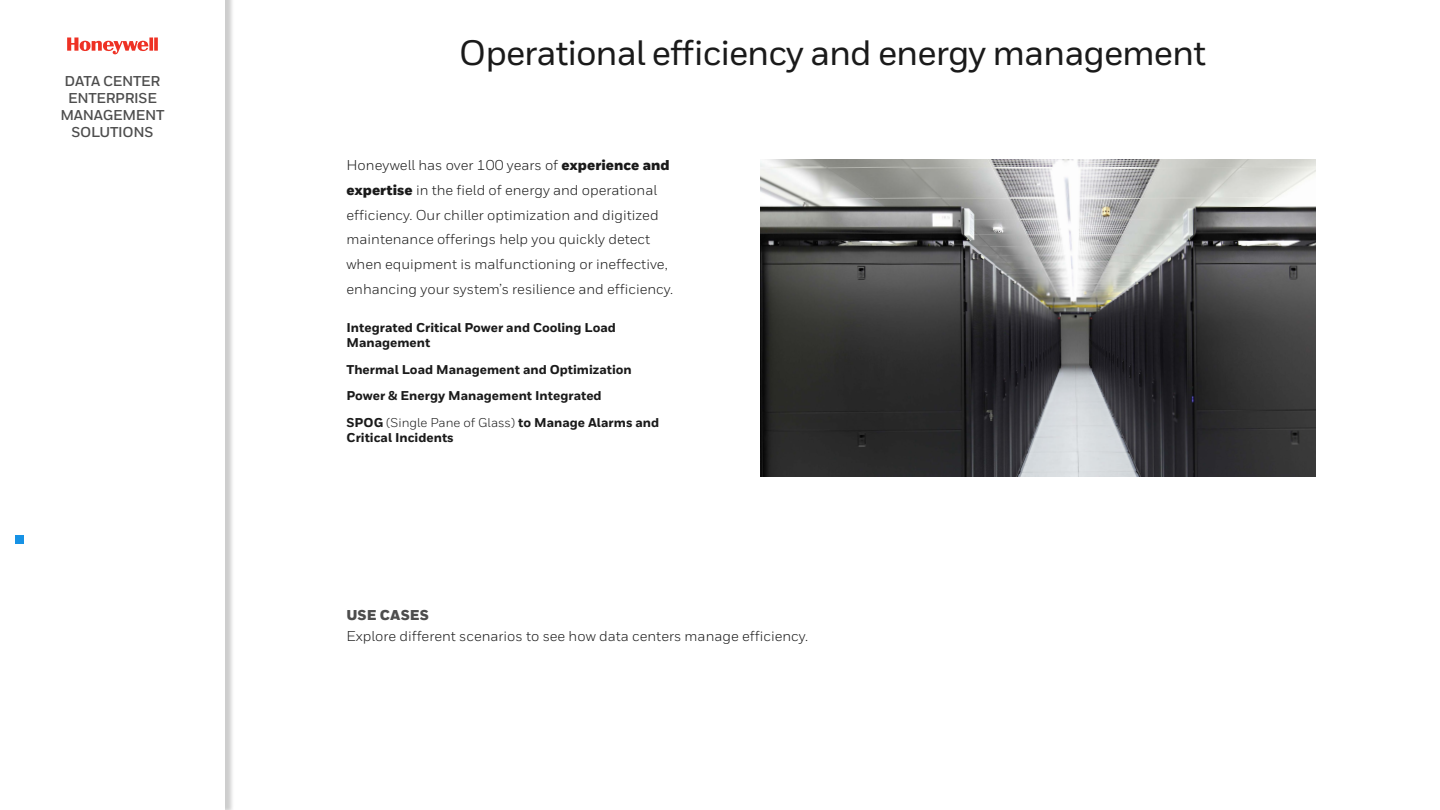
<style>
.page{position:relative;width:1440px;height:810px;background:#fff}
.page>*{position:absolute;margin:0;border:0;box-sizing:border-box;transform-origin:0 0}
.t1{font:500 35.25px "Honeywell Sans";letter-spacing:-.03em;color:#1a1a1a}
.t2{font:14.25px/24.8px "Honeywell Sans";color:#1a1a1a}
.t3{font:700 14.25px/17.1px "Honeywell Sans";letter-spacing:-.02em;color:#4d4d4d;text-align:center}
.t4{font:900 14.25px "Honeywell Sans";color:#4d4d4d}
.t5{font:800 12.75px/26.5px "Honeywell Sans";color:#1a1a1a}
.s1{font-weight:900}
.s2{font-weight:400}
</style>
<div class="page">
<img style="left:760px;top:159px;width:556px;height:317px">
<div style="left:1px;top:0;width:233px;height:810px;background:#000;opacity:.2"></div>
<div style="left:0;top:0;width:225px;height:810px;background:#fff"></div>
<svg style="left:67px;top:38px;width:91px;height:17px"></svg>
<div style="left:15px;top:535px;width:9px;height:9px;background:#1792e5"></div>
<p class="t3" style="left:60px;top:73px;width:106px">DATA CENTER<br>ENTERPRISE<br>MANAGEMENT<br>SOLUTIONS</p>
<h1 class="t1" style="left:459px;top:31px;width:749px">Operational efficiency and energy management</h1>
<p class="t2" style="left:346px;top:153px;width:328px">Honeywell has over 100 years of <span class="s1">experience and expertise</span> in the field of energy and operational efficiency. Our chiller optimization and digitized maintenance offerings help you quickly detect when equipment is malfunctioning or ineffective, enhancing your system’s resilience and efficiency.</p>
<p class="t5" style="left:346px;top:320px;width:271px;line-height:15.3px">Integrated Critical Power and Cooling Load<br>Management</p>
<p class="t5" style="left:346px;top:356px;width:314px">Thermal Load Management and Optimization<br>Power &amp; Energy Management Integrated<br>SPOG <span class="s2">(Single Pane of Glass)</span> to Manage Alarms and</p>
<p class="t5" style="left:346px;top:425px;width:109px">Critical Incidents</p>
<p class="t4" style="left:346px;top:606px;width:84px">USE CASES</p>
<p class="t2" style="left:346px;top:624px;width:463px">Explore different scenarios to see how data centers manage efficiency.</p>
</div>
